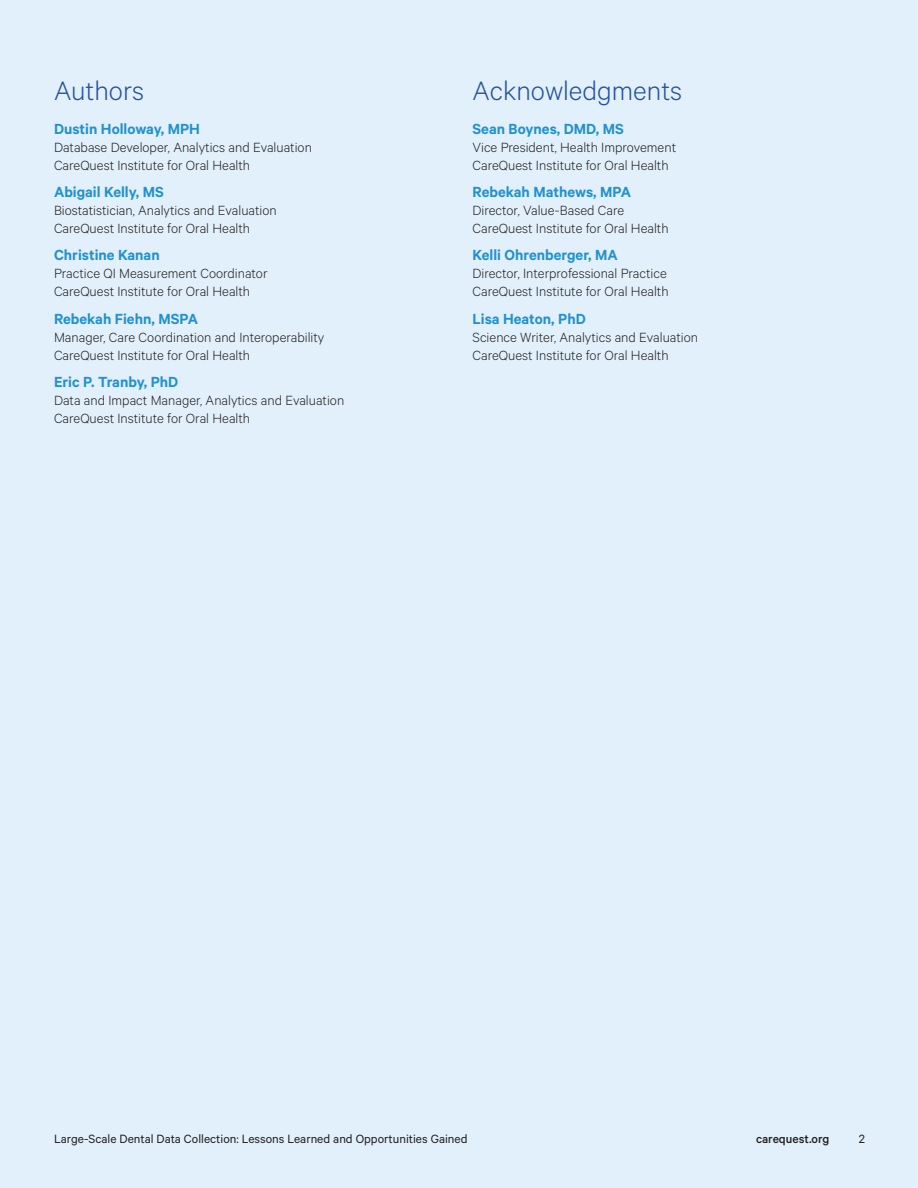
<style>
.page{position:relative;width:918px;height:1188px;background:#e1f0fa}
.page>*{position:absolute;margin:0;border:0;box-sizing:border-box;transform-origin:0 0}
.t1{font:300 30px "Calibre";color:#2451a3}
.t2{font:600 16.5px "Calibre";color:#2291d0}
.t3{font:300 15px/18px "Calibre";color:#231f20}
.t4{font:13.5px "Calibre";color:#231f20}
.t5{font:500 13.5px "Calibre";color:#231f20}
</style>
<div class="page">
<h1 class="t1" style="left:54px;top:74px;width:92px">Authors</h1>
<p class="t2" style="left:54px;top:119px;width:148px">Dustin Holloway, MPH</p>
<p class="t3" style="left:54px;top:137px;width:259px">Database Developer, Analytics and Evaluation<br>CareQuest Institute for Oral Health</p>
<p class="t2" style="left:54px;top:182px;width:111px">Abigail Kelly, MS</p>
<p class="t3" style="left:54px;top:201px;width:224px">Biostatistician, Analytics and Evaluation<br>CareQuest Institute for Oral Health</p>
<p class="t2" style="left:54px;top:245px;width:107px">Christine Kanan</p>
<p class="t3" style="left:54px;top:264px;width:215px">Practice QI Measurement Coordinator<br>CareQuest Institute for Oral Health</p>
<p class="t2" style="left:54px;top:309px;width:146px">Rebekah Fiehn, MSPA</p>
<p class="t3" style="left:54px;top:327px;width:272px">Manager, Care Coordination and Interoperability<br>CareQuest Institute for Oral Health</p>
<p class="t2" style="left:54px;top:372px;width:126px">Eric P. Tranby, PhD</p>
<p class="t3" style="left:54px;top:391px;width:292px">Data and Impact Manager, Analytics and Evaluation<br>CareQuest Institute for Oral Health</p>
<h1 class="t1" style="left:472px;top:74px;width:211px">Acknowledgments</h1>
<p class="t2" style="left:472px;top:119px;width:153px">Sean Boynes, DMD, MS</p>
<p class="t3" style="left:472px;top:137px;width:205px">Vice President, Health Improvement<br>CareQuest Institute for Oral Health</p>
<p class="t2" style="left:472px;top:182px;width:160px">Rebekah Mathews, MPA</p>
<p class="t3" style="left:472px;top:201px;width:198px">Director, Value-Based Care<br>CareQuest Institute for Oral Health</p>
<p class="t2" style="left:472px;top:245px;width:147px">Kelli Ohrenberger, MA</p>
<p class="t3" style="left:472px;top:264px;width:198px">Director, Interprofessional Practice<br>CareQuest Institute for Oral Health</p>
<p class="t2" style="left:472px;top:309px;width:115px">Lisa Heaton, PhD</p>
<p class="t3" style="left:472px;top:327px;width:227px">Science Writer, Analytics and Evaluation<br>CareQuest Institute for Oral Health</p>
<p class="t4" style="left:54px;top:1131px;width:415px">Large-Scale Dental Data Collection: Lessons Learned and Opportunities Gained</p>
<p class="t5" style="left:756px;top:1131px;width:75px">carequest.org</p>
<p class="t4" style="left:859px;top:1131px;width:8px">2</p>
</div>
